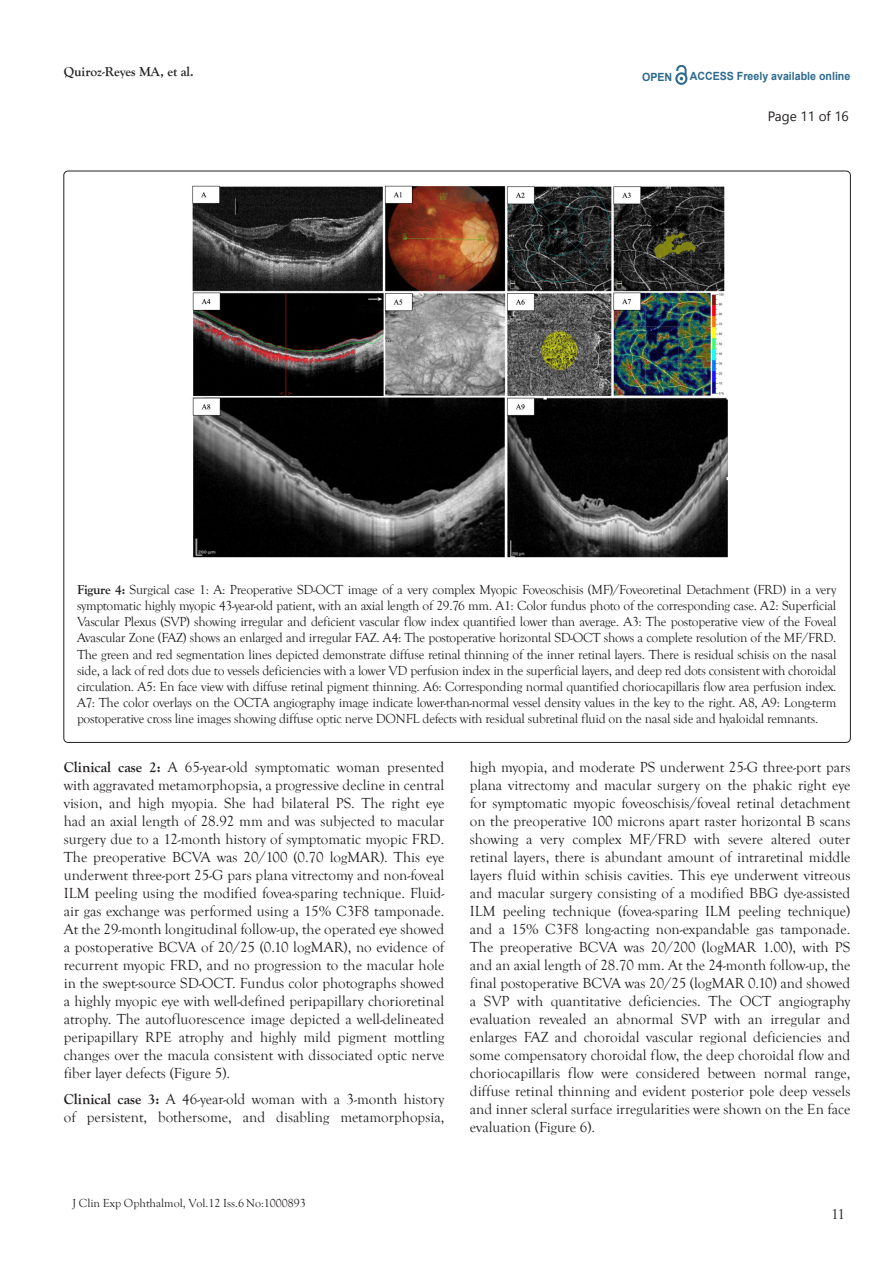
<style>
.page{position:relative;width:893px;height:1263px;background:#fff}
.page>*{position:absolute;margin:0;border:0;box-sizing:border-box;transform-origin:0 0}
.t1{font:15px/18px "Goudy Old Style T";color:#231f20;text-align:justify}
.t2{font:13.5px/16.2px "Goudy Old Style T";letter-spacing:-.02em;color:#231f20;text-align:justify}
.t3{font:700 13.5px "Goudy Old Style T";color:#231f20}
.t4{font:13.5px "Nirmala UI";color:#231f20}
.t5{font:12px "Goudy Old Style T";color:#231f20}
.t6{font:700 11.25px "Arial";color:#2d6a8e;scale:.94 1}
.s1{font-weight:700}
</style>
<div class="page">
<svg style="left:675px;top:65px;width:12px;height:20px"></svg>
<img style="left:192px;top:185px;width:536px;height:372px">
<p class="t3" style="left:64px;top:64px;width:131px">Quiroz-Reyes MA, et al.</p>
<p class="t6" style="left:642px;top:70px;width:34px">OPEN</p>
<p class="t6" style="left:690px;top:69px;width:172px">ACCESS Freely available online</p>
<p class="t4" style="left:768px;top:105px;width:83px">Page 11 of 16</p>
<p class="t2" style="left:77px;top:582px;width:761px"><span class="s1">Figure 4:</span> Surgical case 1: A: Preoperative SD-OCT image of a very complex Myopic Foveoschisis (MF)/Foveoretinal Detachment (FRD) in a very symptomatic highly myopic 43-year-old patient, with an axial length of 29.76 mm. A1: Color fundus photo of the corresponding case. A2: Superficial Vascular Plexus (SVP) showing irregular and deficient vascular flow index quantified lower than average. A3: The postoperative view of the Foveal Avascular Zone (FAZ) shows an enlarged and irregular FAZ. A4: The postoperative horizontal SD-OCT shows a complete resolution of the MF/FRD.<br>The green and red segmentation lines depicted demonstrate diffuse retinal thinning of the inner retinal layers. There is residual schisis on the nasal side, a lack of red dots due to vessels deficiencies with a lower VD perfusion index in the superficial layers, and deep red dots consistent with choroidal circulation. A5: En face view with diffuse retinal pigment thinning. A6: Corresponding normal quantified choriocapillaris flow area perfusion index.<br>A7: The color overlays on the OCTA angiography image indicate lower-than-normal vessel density values in the key to the right. A8, A9: Long-term postoperative cross line images showing diffuse optic nerve DONFL defects with residual subretinal fluid on the nasal side and hyaloidal remnants.</p>
<p class="t1" style="left:64px;top:758px;width:382px"><span class="s1">Clinical case 2:</span> A 65-year-old symptomatic woman presented with aggravated metamorphopsia, a progressive decline in central vision, and high myopia. She had bilateral PS. The right eye had an axial length of 28.92 mm and was subjected to macular surgery due to a 12-month history of symptomatic myopic FRD.<br>The preoperative BCVA was 20/100 (0.70 logMAR). This eye underwent three-port 25-G pars plana vitrectomy and non-foveal ILM peeling using the modified fovea-sparing technique. Fluid&shy;air gas exchange was performed using a 15% C3F8 tamponade.<br>At the 29-month longitudinal follow-up, the operated eye showed a postoperative BCVA of 20/25 (0.10 logMAR), no evidence of recurrent myopic FRD, and no progression to the macular hole in the swept-source SD-OCT. Fundus color photographs showed a highly myopic eye with well-defined peripapillary chorioretinal atrophy. The autofluorescence image depicted a well-delineated peripapillary RPE atrophy and highly mild pigment mottling changes over the macula consistent with dissociated optic nerve fiber layer defects (Figure 5).</p>
<p class="t1" style="left:64px;top:1091px;width:382px"><span class="s1">Clinical case 3:</span> A 46-year-old woman with a 3-month history of persistent, bothersome, and disabling metamorphopsia,</p>
<p class="t1" style="left:470px;top:758px;width:382px">high myopia, and moderate PS underwent 25-G three-port pars plana vitrectomy and macular surgery on the phakic right eye for symptomatic myopic foveoschisis/foveal retinal detachment on the preoperative 100 microns apart raster horizontal B scans showing a very complex MF/FRD with severe altered outer retinal layers, there is abundant amount of intraretinal middle layers fluid within schisis cavities. This eye underwent vitreous and macular surgery consisting of a modified BBG dye-assisted ILM peeling technique (fovea-sparing ILM peeling technique) and a 15% C3F8 long-acting non-expandable gas tamponade.<br>The preoperative BCVA was 20/200 (logMAR 1.00), with PS and an axial length of 28.70 mm. At the 24-month follow-up, the final postoperative BCVA was 20/25 (logMAR 0.10) and showed a SVP with quantitative deficiencies. The OCT angiography evaluation revealed an abnormal SVP with an irregular and enlarges FAZ and choroidal vascular regional deficiencies and some compensatory choroidal flow, the deep choroidal flow and choriocapillaris flow were considered between normal range, diffuse retinal thinning and evident posterior pole deep vessels and inner scleral surface irregularities were shown on the En face evaluation (Figure 6).</p>
<p class="t5" style="left:73px;top:1196px;width:234px">J Clin Exp Ophthalmol, Vol.12 Iss.6 No:1000893</p>
<p class="t1" style="left:831px;top:1205px;width:15px">11</p>
</div>
